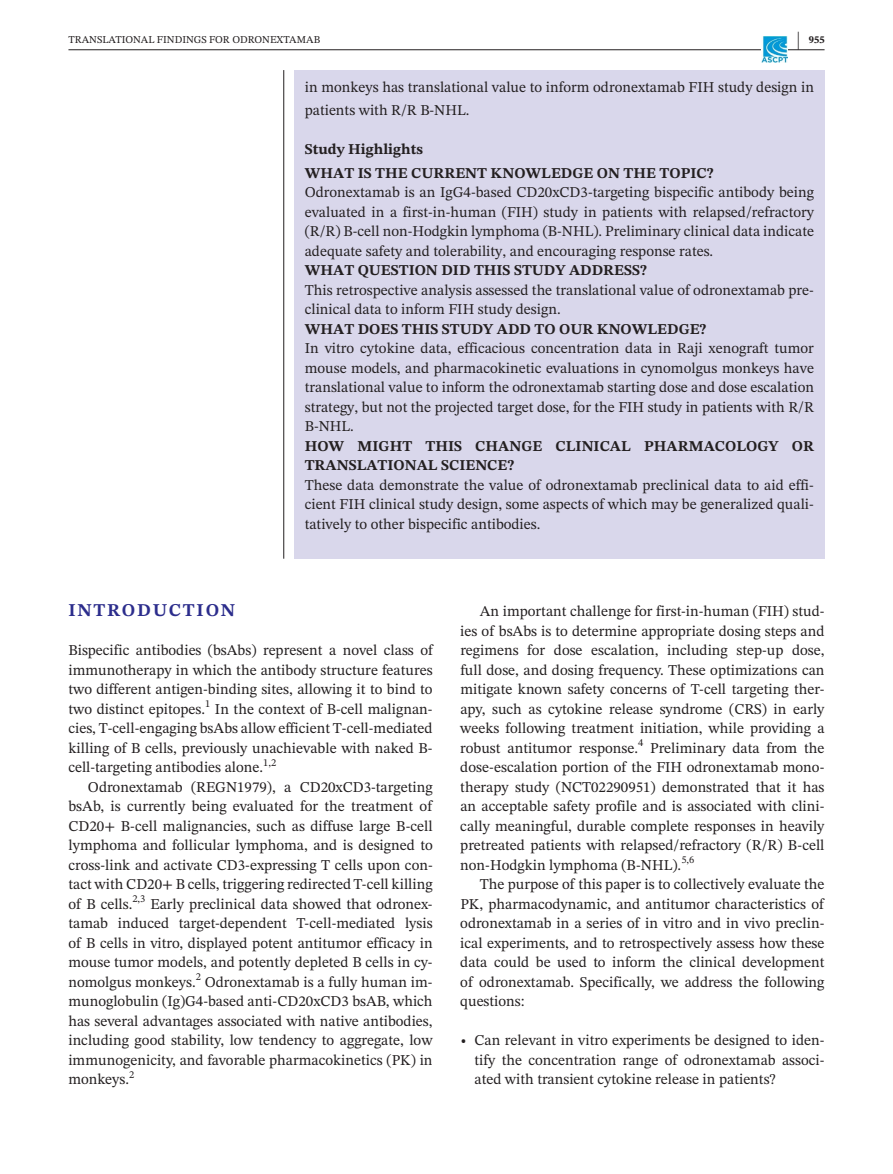
<style>
.page{position:relative;width:893px;height:1174px;background:#fff}
.page>*{position:absolute;margin:0;border:0;box-sizing:border-box;transform-origin:0 0}
.t1{font:700 21px "STIX Two Text";color:#231f20;scale:.42 1}
.t2{font:700 18px "STIX Two Text";letter-spacing:.1em;color:#2c2d8c}
.t3{font:15px/19.5px "STIX Two Text";color:#231f20;text-align:justify}
.t4{font:700 15px/24px "STIX Two Text";color:#231f20}
.t5{font:10.5px "STIX Two Text";color:#231f20}
.t6{font:700 10.5px "STIX Two Text";color:#231f20}
</style>
<div class="page">
<hr style="left:68px;top:49px;width:756px;height:1px;background:#231f20">
<img style="left:762px;top:37px;width:25px;height:25px">
<div style="left:294px;top:70px;width:530px;height:488px;background:#d9d7eb"></div>
<hr style="left:283px;top:70px;width:1px;height:488px;background:#231f20">
<h1 class="t1" style="left:797px;top:24px;width:8px">|</h1>
<p class="t5" style="left:68px;top:32px;width:253px">TRANSLATIONAL FINDINGS FOR ODRONEXTAMAB</p>
<p class="t6" style="left:809px;top:32px;width:17px">955</p>
<p class="t3" style="left:305px;top:76px;width:511px;line-height:22.5px">in monkeys has translational value to inform odronextamab FIH study design in patients with R/R B-NHL.</p>
<p class="t4" style="left:305px;top:137px;width:410px">Study Highlights<br>WHAT IS THE CURRENT KNOWLEDGE ON THE TOPIC?</p>
<p class="t3" style="left:305px;top:182px;width:511px">Odronextamab is an IgG4-based CD20xCD3-targeting bispecific antibody being evaluated in a first-in-human (FIH) study in patients with relapsed/refractory (R/R) B-cell non-Hodgkin lymphoma (B-NHL). Preliminary clinical data indicate adequate safety and tolerability, and encouraging response rates.</p>
<p class="t4" style="left:305px;top:258px;width:344px">WHAT QUESTION DID THIS STUDY ADDRESS?</p>
<p class="t3" style="left:305px;top:280px;width:511px">This retrospective analysis assessed the translational value of odronextamab pre&shy;clinical data to inform FIH study design.</p>
<p class="t4" style="left:305px;top:317px;width:403px">WHAT DOES THIS STUDY ADD TO OUR KNOWLEDGE?</p>
<p class="t3" style="left:305px;top:338px;width:511px">In vitro cytokine data, efficacious concentration data in Raji xenograft tumor mouse models, and pharmacokinetic evaluations in cynomolgus monkeys have translational value to inform the odronextamab starting dose and dose escalation strategy, but not the projected target dose, for the FIH study in patients with R/R B-NHL.</p>
<p class="t4" style="left:305px;top:436px;width:511px;line-height:19.5px">HOW MIGHT THIS CHANGE CLINICAL PHARMACOLOGY OR<br>TRANSLATIONAL SCIENCE?</p>
<p class="t3" style="left:305px;top:475px;width:511px">These data demonstrate the value of odronextamab preclinical data to aid effi&shy;cient FIH clinical study design, some aspects of which may be generalized quali&shy;tatively to other bispecific antibodies.</p>
<p class="t2" style="left:68px;top:597px;width:168px">INTRODUCTION</p>
<p class="t3" style="left:68px;top:640px;width:366px">Bispecific antibodies (bsAbs) represent a novel class of immunotherapy in which the antibody structure features two different antigen-binding sites, allowing it to bind to two distinct epitopes.</p>
<p class="t5" style="left:205px;top:696px;width:7px">1</p>
<p class="t3" style="left:68px;top:699px;width:366px;text-indent:147px">In the context of B-cell malignan&shy;cies, T-cell-engaging bsAbs allow efficient T-cell-mediated killing of B cells, previously unachievable with naked B&shy;cell-targeting antibodies alone.</p>
<p class="t5" style="left:263px;top:754px;width:15px">1,2</p>
<p class="t3" style="left:68px;top:777px;width:366px;text-indent:19px">Odronextamab (REGN1979), a CD20xCD3-targeting bsAb, is currently being evaluated for the treatment of CD20+ B-cell malignancies, such as diffuse large B-cell lymphoma and follicular lymphoma, and is designed to cross-link and activate CD3-expressing T cells upon con&shy;tact with CD20+ B cells, triggering redirected T-cell killing of B cells.</p>
<p class="t5" style="left:132px;top:891px;width:15px">2,3</p>
<p class="t3" style="left:68px;top:894px;width:366px;text-indent:82px">Early preclinical data showed that odronex&shy;tamab induced target-dependent T-cell-mediated lysis of B cells in vitro, displayed potent antitumor efficacy in mouse tumor models, and potently depleted B cells in cy&shy;nomolgus monkeys.</p>
<p class="t5" style="left:196px;top:969px;width:7px">2</p>
<p class="t3" style="left:68px;top:972px;width:366px;text-indent:136px">Odronextamab is a fully human im&shy;munoglobulin (Ig)G4-based anti-CD20xCD3 bsAB, which has several advantages associated with native antibodies, including good stability, low tendency to aggregate, low immunogenicity, and favorable pharmacokinetics (PK) in monkeys.</p>
<p class="t5" style="left:129px;top:1066px;width:7px">2</p>
<p class="t3" style="left:460px;top:601px;width:366px;text-indent:20px">An important challenge for first-in-human (FIH) stud&shy;ies of bsAbs is to determine appropriate dosing steps and regimens for dose escalation, including step-up dose, full dose, and dosing frequency. These optimizations can mitigate known safety concerns of T-cell targeting ther&shy;apy, such as cytokine release syndrome (CRS) in early weeks following treatment initiation, while providing a robust antitumor response.</p>
<p class="t5" style="left:638px;top:735px;width:7px">4</p>
<p class="t3" style="left:460px;top:738px;width:366px;text-indent:190px">Preliminary data from the dose-escalation portion of the FIH odronextamab mono&shy;therapy study (NCT02290951) demonstrated that it has an acceptable safety profile and is associated with clini&shy;cally meaningful, durable complete responses in heavily pretreated patients with relapsed/refractory (R/R) B-cell non-Hodgkin lymphoma (B-NHL).</p>
<p class="t5" style="left:681px;top:852px;width:15px">5,6</p>
<p class="t3" style="left:460px;top:874px;width:366px;text-indent:20px">The purpose of this paper is to collectively evaluate the PK, pharmacodynamic, and antitumor characteristics of odronextamab in a series of in vitro and in vivo preclin&shy;ical experiments, and to retrospectively assess how these data could be used to inform the clinical development of odronextamab. Specifically, we address the following questions:</p>
<p class="t3" style="left:475px;top:1030px;width:351px;text-indent:-14px">• Can relevant in vitro experiments be designed to iden&shy;tify the concentration range of odronextamab associ&shy;ated with transient cytokine release in patients?</p>
</div>
